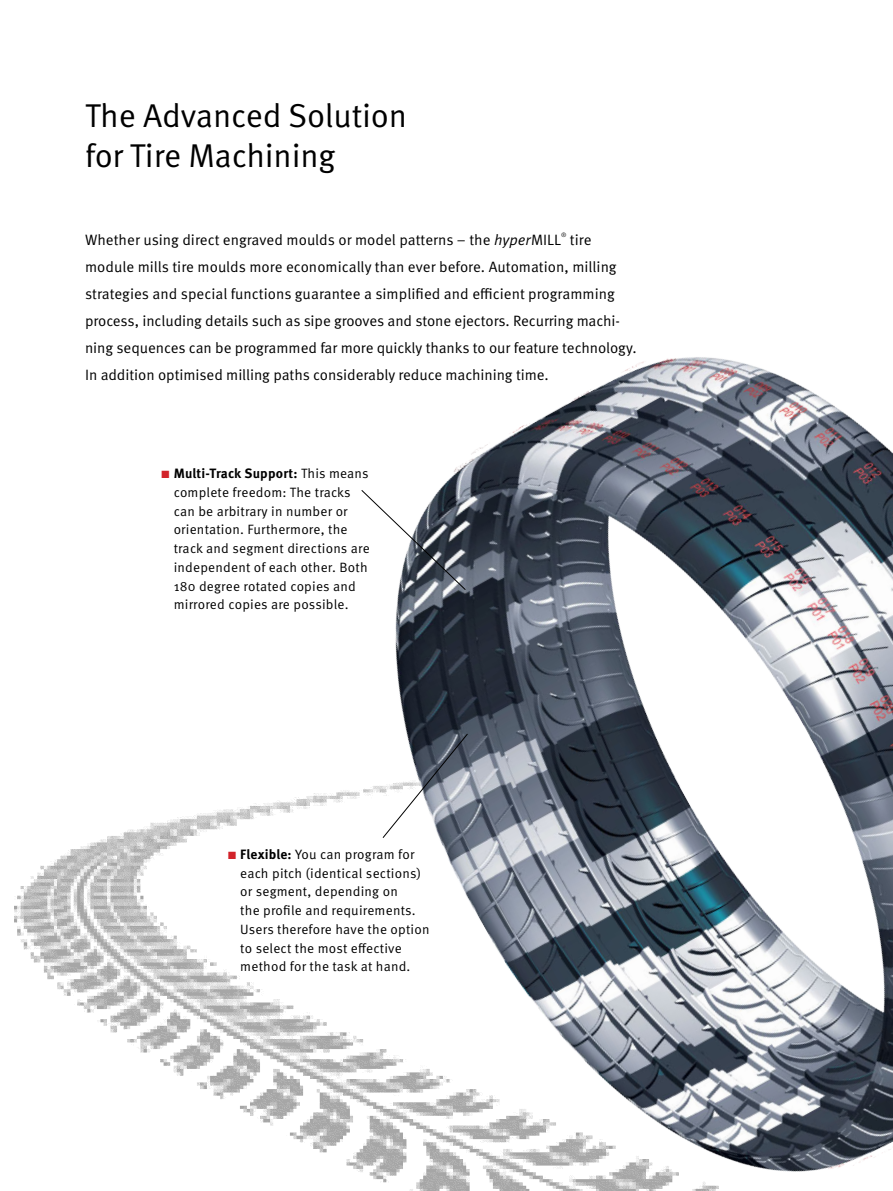
<style>
.page{position:relative;width:893px;height:1191px;background:#fff}
.page>*{position:absolute;margin:0;border:0;box-sizing:border-box;transform-origin:0 0}
.Head{font:33px/39.6px "Meta Pro";letter-spacing:-.005em;color:#000}
.Subhead{font:15px/27px "Meta Pro";letter-spacing:-.005em;color:#000}
.BU{font:13.5px/18.8px "Meta Pro";letter-spacing:.015em;color:#000}
.Subhead-2{font:6.15px "Meta Pro";color:#000}
.s1{font-style:italic}
.s2{color:#d2232a}
.s3{font-weight:700}
</style>
<div class="page">
<img style="left:14px;top:790px;width:338px;height:376px">
<img style="left:352px;top:357px;width:541px;height:834px">
<svg style="left:361px;top:489px;width:105px;height:102px"></svg>
<svg style="left:382px;top:733px;width:86px;height:105px"></svg>
<p class="Head" style="left:85px;top:96px;width:324px">The Advanced Solution for Tire Machining</p>
<p class="Subhead" style="left:85px;top:227px;width:478px">Whether using direct engraved moulds or model patterns – the <span class="s1">hyper</span>MILL</p>
<p class="Subhead-2" style="left:561px;top:231px;width:7px">®</p>
<p class="Subhead" style="left:85px;top:227px;width:553px;text-indent:485px">tire module mills tire moulds more economically than ever before. Automation, milling strategies and special functions guarantee a simplified and efficient programming process, including details such as sipe grooves and stone ejectors. Recurring machi&shy;ning sequences can be programmed far more quickly thanks to our feature technology.<br>In addition optimised milling paths considerably reduce machining time.</p>
<p class="BU" style="left:174px;top:464px;width:198px;text-indent:-12px"><span class="s2">■</span> <span class="s3">Multi-Track Support:</span> This means complete freedom: The tracks can be arbitrary in number or orientation. Furthermore, the track and segment directions are independent of each other. Both<br>180 degree rotated copies and mirrored copies are possible.</p>
<p class="BU" style="left:240px;top:845px;width:191px;text-indent:-12px"><span class="s2">■</span> <span class="s3">Flexible:</span> You can program for each pitch (identical sections) or segment, depending on<br>the profile and requirements.<br>Users therefore have the option to select the most effective method for the task at hand.</p>
</div>
